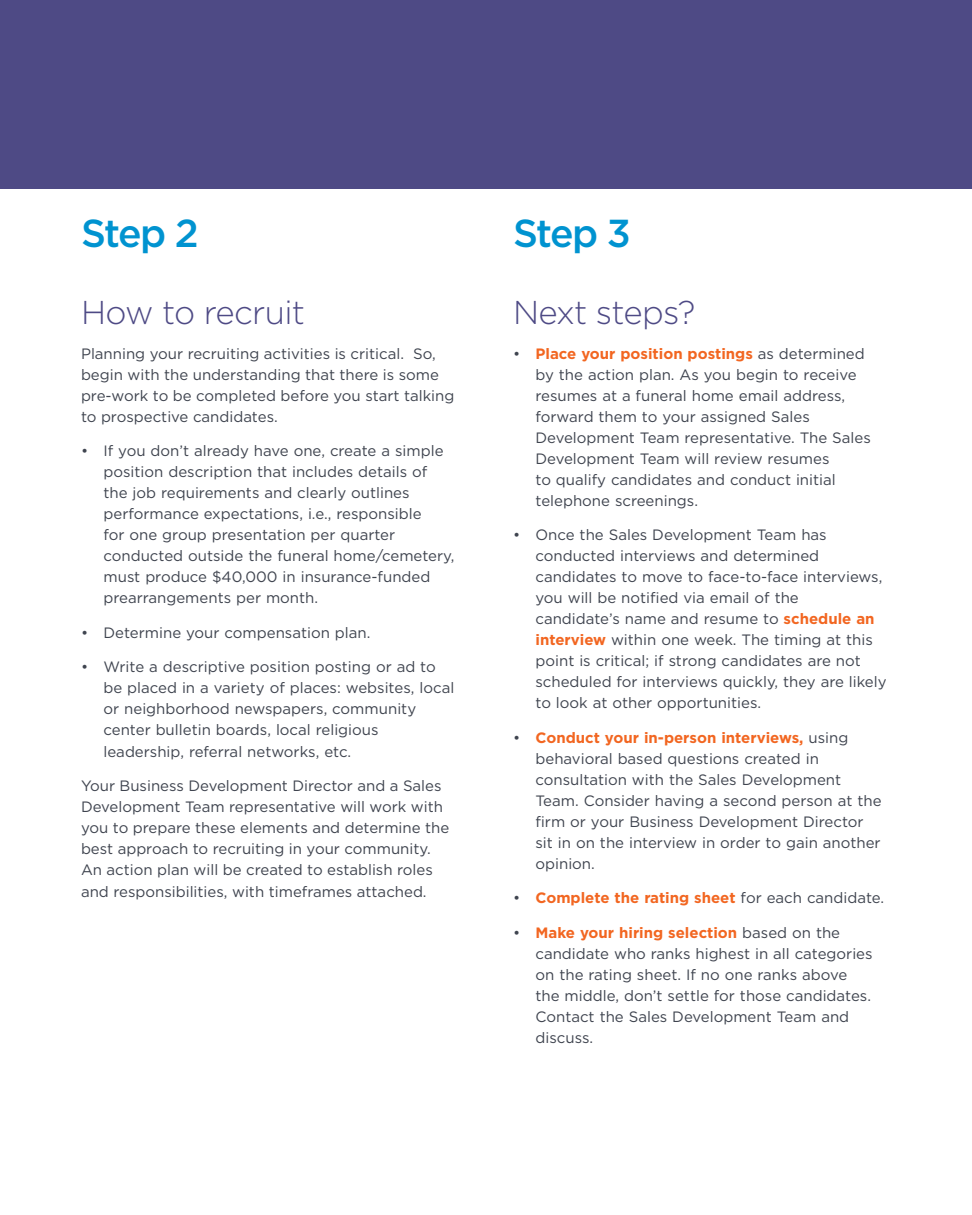
<style>
.page{position:relative;width:972px;height:1215px;background:#fff}
.page>*{position:absolute;margin:0;border:0;box-sizing:border-box;transform-origin:0 0}
.t1{font:500 39px "Gotham";letter-spacing:-.045em;color:#0093d0}
.t2{font:300 33px "Gotham";letter-spacing:-.02em;color:#4e4a85}
.t3{font:15px/21px "Gotham";color:#3f444f}
.t4{font:700 15px "Gotham";color:#f26621}
.s1{font-weight:700;color:#f26621}
.s2{font-weight:400;color:#3f444f}
</style>
<div class="page">
<div style="left:0;top:0;width:972px;height:189px;background:#4e4a85"></div>
<p class="t1" style="left:81px;top:208px;width:119px">Step 2</p>
<p class="t2" style="left:81px;top:292px;width:226px">How to recruit</p>
<p class="t3" style="left:81px;top:343px;width:375px">Planning your recruiting activities is critical. So, begin with the understanding that there is some pre-work to be completed before you start talking to prospective candidates.</p>
<p class="t3" style="left:104px;top:440px;width:353px;text-indent:-22px">• If you don’t already have one, create a simple position description that includes details of the job requirements and clearly outlines performance expectations, i.e., responsible<br>for one group presentation per quarter conducted outside the funeral home/cemetery, must produce $40,000 in insurance-funded prearrangements per month.</p>
<p class="t3" style="left:81px;top:622px;width:291px">• Determine your compensation plan.</p>
<p class="t3" style="left:104px;top:656px;width:352px;text-indent:-22px">• Write a descriptive position posting or ad to be placed in a variety of places: websites, local or neighborhood newspapers, community center bulletin boards, local religious leadership, referral networks, etc.</p>
<p class="t3" style="left:81px;top:775px;width:370px">Your Business Development Director and a Sales Development Team representative will work with you to prepare these elements and determine the best approach to recruiting in your community.<br>An action plan will be created to establish roles and responsibilities, with timeframes attached.</p>
<p class="t1" style="left:513px;top:208px;width:119px">Step 3</p>
<p class="t2" style="left:513px;top:292px;width:184px">Next steps?</p>
<p class="t3" style="left:536px;top:343px;width:337px;text-indent:-22px">• <span class="s1">Place your position postings</span> as determined by the action plan. As you begin to receive resumes at a funeral home email address, forward them to your assigned Sales Development Team representative. The Sales Development Team will review resumes<br>to qualify candidates and conduct initial telephone screenings.</p>
<p class="t3" style="left:536px;top:524px;width:353px;text-indent:-22px">• Once the Sales Development Team has conducted interviews and determined candidates to move to face-to-face interviews, you will be notified via email of the candidate’s name and resume to <span class="s1">schedule an interview</span> within one week. The timing at this point is critical; if strong candidates are not scheduled for interviews quickly, they are likely to look at other opportunities.</p>
<p class="t3" style="left:536px;top:727px;width:348px;text-indent:-22px">• <span class="s1">Conduct your in-person interviews,</span> using behavioral based questions created in consultation with the Sales Development Team. Consider having a second person at the firm or your Business Development Director sit in on the interview in order to gain another opinion.</p>
<p class="t4" style="left:513px;top:888px;width:373px"><span class="s2">•</span> Complete the rating sheet <span class="s2">for each candidate.</span></p>
<p class="t3" style="left:536px;top:922px;width:339px;text-indent:-22px">• <span class="s1">Make your hiring selection</span> based on the candidate who ranks highest in all categories on the rating sheet. If no one ranks above the middle, don’t settle for those candidates.<br>Contact the Sales Development Team and discuss.</p>
</div>
